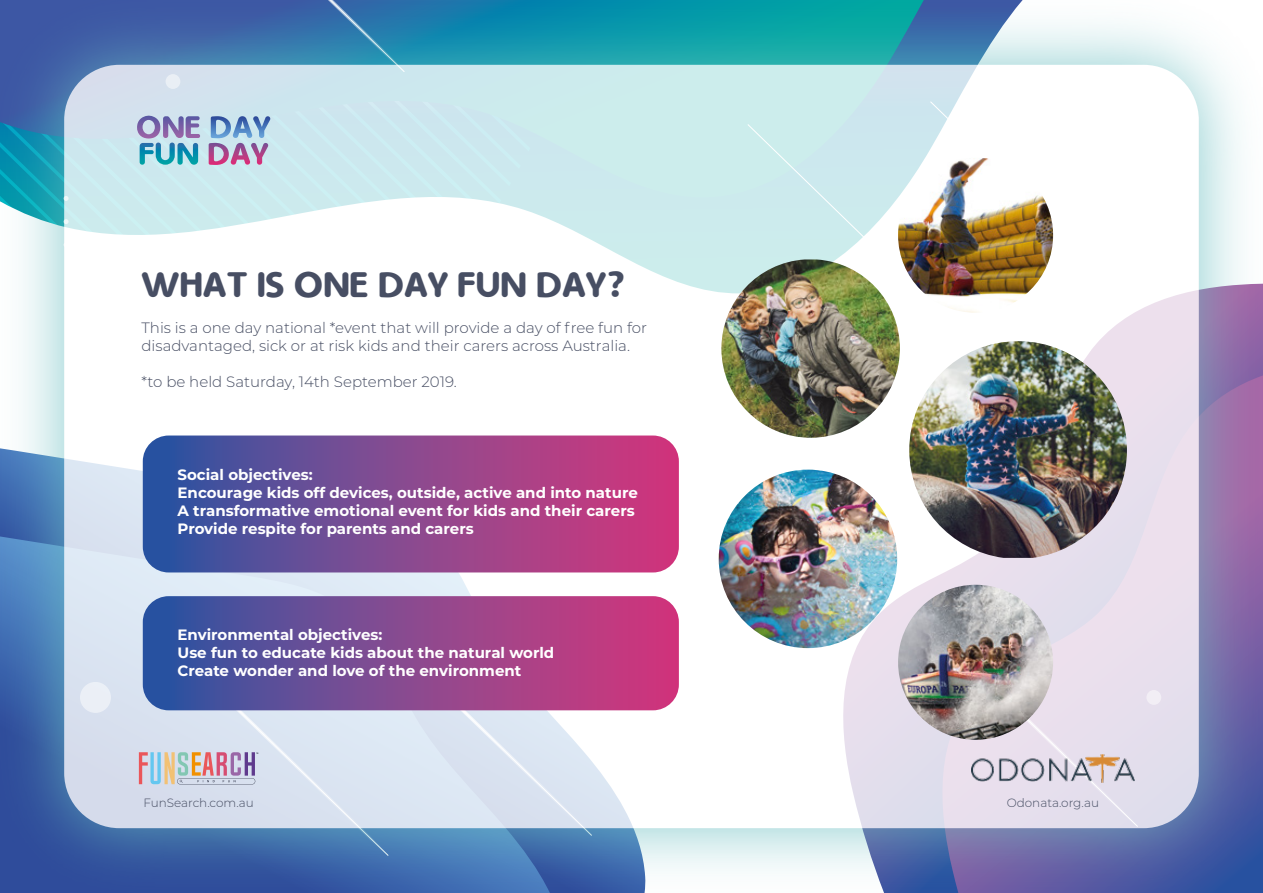
<style>
.page{position:relative;width:1263px;height:893px;background:#fff}
.page>*{position:absolute;margin:0;border:0;box-sizing:border-box;transform-origin:0 0}
.t1{font:37.5px "Simply Rounded";color:#474e63}
.t2{font:700 15px/18px "Montserrat";color:#fff}
.t3{font:300 15px/18px "Montserrat";color:#474e63}
.t4{font:300 12px "Montserrat";color:#474e63}
.t5{font:700 1.95px "Chosence";color:#383d50}
</style>
<div class="page">
<img style="left:0;top:0;width:1263px;height:893px">
<div style="left:166px;top:74px;width:14px;height:15px;background:#e9eff5;border-radius:50%"></div>
<div style="left:80px;top:682px;width:31px;height:31px;background:#ebeff6;border-radius:50%"></div>
<div style="left:1146px;top:690px;width:15px;height:15px;background:#f2eef5;border-radius:50%"></div>
<h1 class="t1" style="left:141px;top:265px;width:489px">WHAT IS ONE DAY FUN DAY?</h1>
<p class="t3" style="left:141px;top:318px;width:507px">This is a one day national *event that will provide a day of free fun for disadvantaged, sick or at risk kids and their carers across Australia.</p>
<p class="t3" style="left:141px;top:372px;width:317px">*to be held Saturday, 14th September 2019.</p>
<p class="t2" style="left:178px;top:465px;width:462px">Social objectives:<br>Encourage kids off devices, outside, active and into nature A transformative emotional event for kids and their carers Provide respite for parents and carers</p>
<p class="t2" style="left:178px;top:625px;width:378px">Environmental objectives:<br>Use fun to educate kids about the natural world<br>Create wonder and love of the environment</p>
<p class="t5" style="left:257px;top:752px;width:3px">TM</p>
<p class="t4" style="left:143px;top:795px;width:112px">FunSearch.com.au</p>
<p class="t4" style="left:1007px;top:795px;width:94px">Odonata.org.au</p>
</div>
